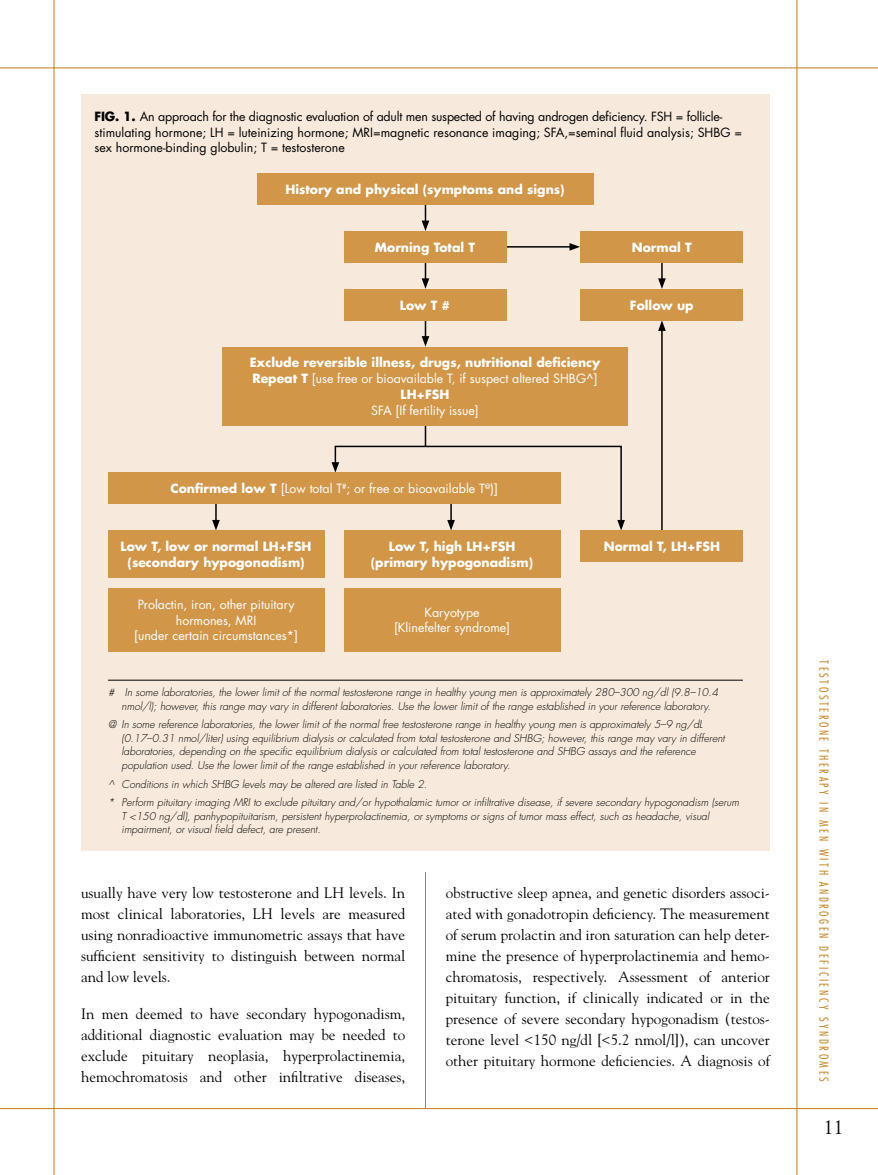
<style>
.page{position:relative;width:878px;height:1175px;background:#fff}
.page>*{position:absolute;margin:0;border:0;box-sizing:border-box;transform-origin:0 0}
.t1{font:19.5px "Goudy";color:#000}
.t2{font:15px/21px "Goudy";color:#000;text-align:justify}
.t3{font:700 12.3px/15.8px "Futura";color:#fff;text-align:center}
.t4{font:12.3px/15.8px "Futura";color:#000}
.t5{font:12.3px/15.8px "Futura";color:#fff;text-align:center}
.t6{font:300 condensed 12px "Futura";letter-spacing:.21em;color:#c37c13}
.t7{font:italic 300 10.5px/13.5px "Futura";color:#000}
.s1{font-weight:700}
.s2{font-weight:400}
</style>
<div class="page">
<hr style="left:0;top:68px;width:878px;height:1px;background:#c37c13">
<hr style="left:0;top:1108px;width:878px;height:1px;background:#c37c13">
<hr style="left:54px;top:0;width:1px;height:1174px;background:#c37c13">
<hr style="left:796px;top:0;width:1px;height:1174px;background:#c37c13">
<hr style="left:425px;top:872px;width:1px;height:236px;background:#c37c13">
<div style="left:81px;top:94px;width:689px;height:756px;background:#f7eadc"></div>
<hr style="left:499px;top:246px;width:73px;height:2px;background:#000">
<svg style="left:569px;top:243px;width:11px;height:8px"></svg>
<hr style="left:424px;top:200px;width:2px;height:23px;background:#000">
<svg style="left:421px;top:220px;width:8px;height:11px"></svg>
<hr style="left:424px;top:257px;width:2px;height:24px;background:#000">
<svg style="left:421px;top:278px;width:8px;height:11px"></svg>
<hr style="left:424px;top:315px;width:2px;height:23px;background:#000">
<svg style="left:421px;top:336px;width:8px;height:10px"></svg>
<svg style="left:658px;top:262px;width:7px;height:27px"></svg>
<hr style="left:661px;top:328px;width:1px;height:208px;background:#000">
<svg style="left:658px;top:320px;width:7px;height:11px"></svg>
<hr style="left:215px;top:499px;width:2px;height:23px;background:#000">
<svg style="left:212px;top:520px;width:8px;height:10px"></svg>
<hr style="left:424px;top:420px;width:2px;height:26px;background:#000">
<svg style="left:331px;top:445px;width:294px;height:85px"></svg>
<hr style="left:108px;top:680px;width:634px;height:1px;background:#000">
<div style="left:256px;top:173px;width:337px;height:32px;background:#d29649"></div>
<div style="left:344px;top:231px;width:162px;height:31px;background:#d29649"></div>
<div style="left:344px;top:289px;width:162px;height:31px;background:#d29649"></div>
<div style="left:580px;top:231px;width:162px;height:31px;background:#d29649"></div>
<div style="left:222px;top:346px;width:405px;height:79px;background:#d29649"></div>
<div style="left:580px;top:289px;width:162px;height:31px;background:#d29649"></div>
<div style="left:108px;top:472px;width:452px;height:32px;background:#d29649"></div>
<div style="left:108px;top:530px;width:216px;height:48px;background:#d29649"></div>
<div style="left:344px;top:530px;width:216px;height:48px;background:#d29649"></div>
<div style="left:108px;top:588px;width:216px;height:63px;background:#d29649"></div>
<div style="left:344px;top:588px;width:216px;height:63px;background:#d29649"></div>
<div style="left:580px;top:530px;width:162px;height:32px;background:#d29649"></div>
<p class="t4" style="left:94px;top:108px;width:649px"><span class="s1">FIG. 1.</span> An approach for the diagnostic evaluation of adult men suspected of having androgen deficiency. FSH = follicle&shy;stimulating hormone; LH = luteinizing hormone; MRI=magnetic resonance imaging; SFA,=seminal fluid analysis; SHBG = sex hormone-binding globulin; T = testosterone</p>
<p class="t3" style="left:285px;top:181px;width:280px">History and physical (symptoms and signs)</p>
<p class="t3" style="left:375px;top:239px;width:102px">Morning Total T</p>
<p class="t3" style="left:400px;top:297px;width:52px">Low T #</p>
<p class="t3" style="left:250px;top:354px;width:352px">Exclude reversible illness, drugs, nutritional deficiency<br>Repeat T <span class="s2">[use free or bioavailable T, if suspect altered SHBG^]<br></span>LH+FSH</p>
<p class="t5" style="left:371px;top:402px;width:109px">SFA [If fertility issue]</p>
<p class="t5" style="left:170px;top:481px;width:329px"><span class="s1">Confirmed low T</span> [Low total T<sup>#</sup>; or free or bioavailable T<sup>@</sup>)]</p>
<p class="t3" style="left:632px;top:239px;width:61px">Normal T</p>
<p class="t3" style="left:630px;top:297px;width:65px">Follow up</p>
<p class="t3" style="left:121px;top:538px;width:192px">Low T, low or normal LH+FSH (secondary hypogonadism)</p>
<p class="t3" style="left:371px;top:538px;width:164px">Low T, high LH+FSH (primary hypogonadism)</p>
<p class="t5" style="left:134px;top:596px;width:165px">Prolactin, iron, other pituitary hormones, MRI<br>[under certain circumstances*]</p>
<p class="t5" style="left:394px;top:604px;width:118px">Karyotype<br>[Klinefelter syndrome]</p>
<p class="t3" style="left:603px;top:538px;width:118px">Normal T, LH+FSH</p>
<p class="t7" style="left:108px;top:685px;width:611px;text-align:center"># In some laboratories, the lower limit of the normal testosterone range in healthy young men is approximately 280–300 ng/dl (9.8–10.4 nmol/l); however, this range may vary in different laboratories. Use the lower limit of the range established in your reference laboratory.</p>
<p class="t7" style="left:122px;top:718px;width:604px;text-indent:-14px">@ In some reference laboratories, the lower limit of the normal free testosterone range in healthy young men is approximately 5–9 ng/dL (0.17–0.31 nmol/liter) using equilibrium dialysis or calculated from total testosterone and SHBG; however, this range may vary in different laboratories, depending on the specific equilibrium dialysis or calculated from total testosterone and SHBG assays and the reference population used. Use the lower limit of the range established in your reference laboratory.</p>
<p class="t7" style="left:108px;top:774px;width:632px;line-height:18.8px">^ Conditions in which SHBG levels may be altered are listed in Table 2.<br>* Perform pituitary imaging MRI to exclude pituitary and/or hypothalamic tumor or infiltrative disease, if severe secondary hypogonadism (serum</p>
<p class="t7" style="left:122px;top:809px;width:589px">T &lt;150 ng/dl), panhypopituitarism, persistent hyperprolactinemia, or symptoms or signs of tumor mass effect, such as headache, visual impairment, or visual field defect, are present.</p>
<h2 class="t2" style="left:81px;top:882px;width:326px">usually have very low testosterone and LH levels. In most clinical laboratories, LH levels are measured using nonradioactive immunometric assays that have sufficient sensitivity to distinguish between normal and low levels.</h2>
<h2 class="t2" style="left:81px;top:1002px;width:326px">In men deemed to have secondary hypogonadism, additional diagnostic evaluation may be needed to exclude pituitary neoplasia, hyperprolactinemia, hemochromatosis and other infiltrative diseases,</h2>
<p class="t2" style="left:445px;top:882px;width:326px">obstructive sleep apnea, and genetic disorders associ&shy;ated with gonadotropin deficiency. The measurement of serum prolactin and iron saturation can help deter&shy;mine the presence of hyperprolactinemia and hemo&shy;chromatosis, respectively. Assessment of anterior pituitary function, if clinically indicated or in the presence of severe secondary hypogonadism (testos&shy;terone level &lt;150 ng/dl [&lt;5.2 nmol/l]), can uncover other pituitary hormone deficiencies. A diagnosis of</p>
<p class="t6" style="left:831px;top:660px;width:423px;rotate:90deg">Testosterone Therapy in Men with Androgen Deficiency Syndromes</p>
<h1 class="t1" style="left:824px;top:1115px;width:21px">11</h1>
</div>
